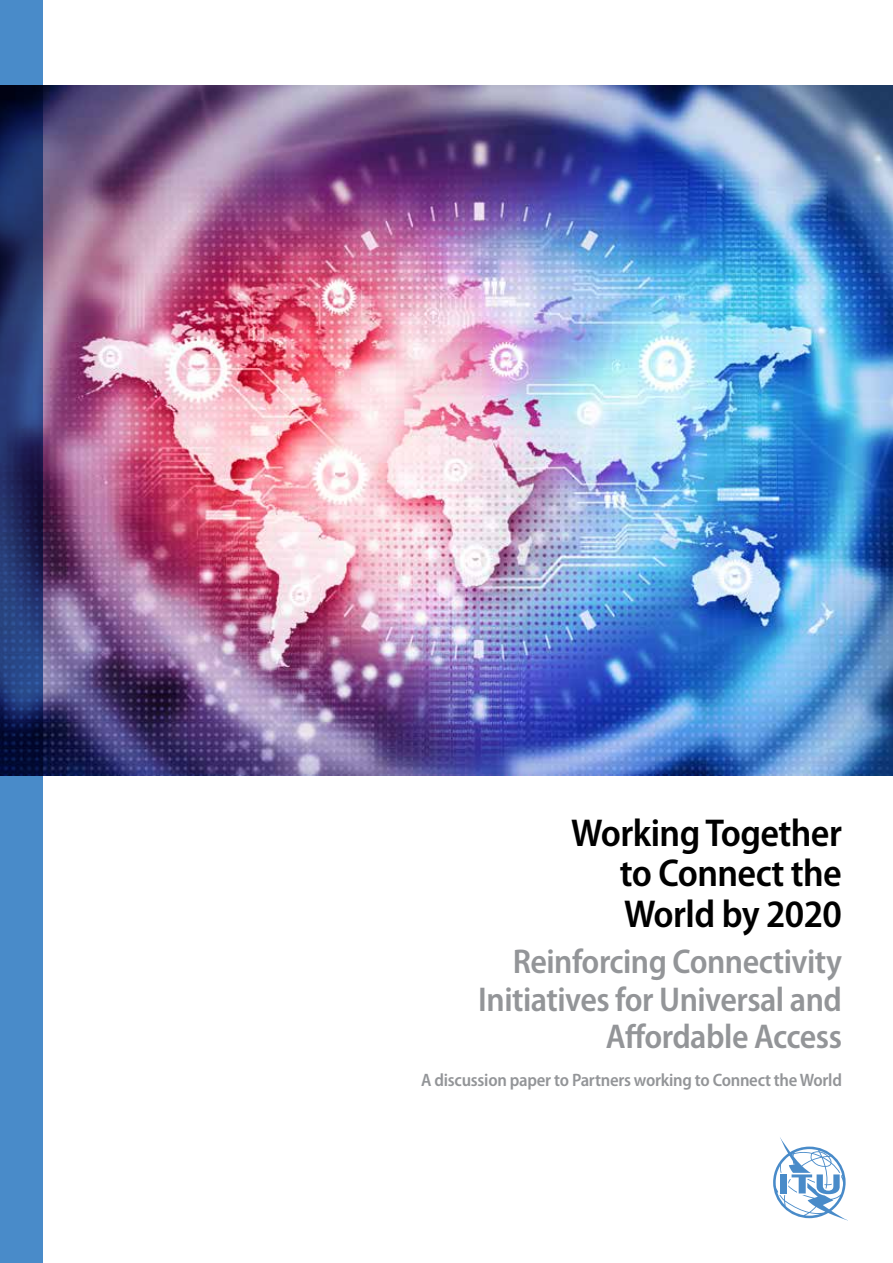
<style>
.page{position:relative;width:893px;height:1263px;background:#fff}
.page>*{position:absolute;margin:0;border:0;box-sizing:border-box;transform-origin:0 0}
.t1{font:600 semi-condensed 39px/40.5px "Myriad Pro";letter-spacing:-.015em;color:#000;text-align:justify}
.t2{font:600 semi-condensed 34.5px/37.5px "Myriad Pro";letter-spacing:-.015em;color:#939598;text-align:right}
.t3{font:600 semi-condensed 18px "Myriad Pro";letter-spacing:-.015em;color:#939598}
</style>
<div class="page">
<img style="left:43px;top:85px;width:850px;height:691px">
<svg style="left:0;top:0;width:43px;height:1263px;background:#325992"></svg>
<svg style="left:773px;top:1137px;width:74px;height:83px"></svg>
<p class="t1" style="left:620px;top:811px;width:224px;text-indent:-49px">Working Together to Connect the World by 2020</p>
<p class="t2" style="left:478px;top:942px;width:365px">Reinforcing Connectivity<br>Initiatives for Universal and<br>Affordable Access</p>
<p class="t3" style="left:421px;top:1068px;width:422px">A discussion paper to Partners working to Connect the World</p>
</div>
